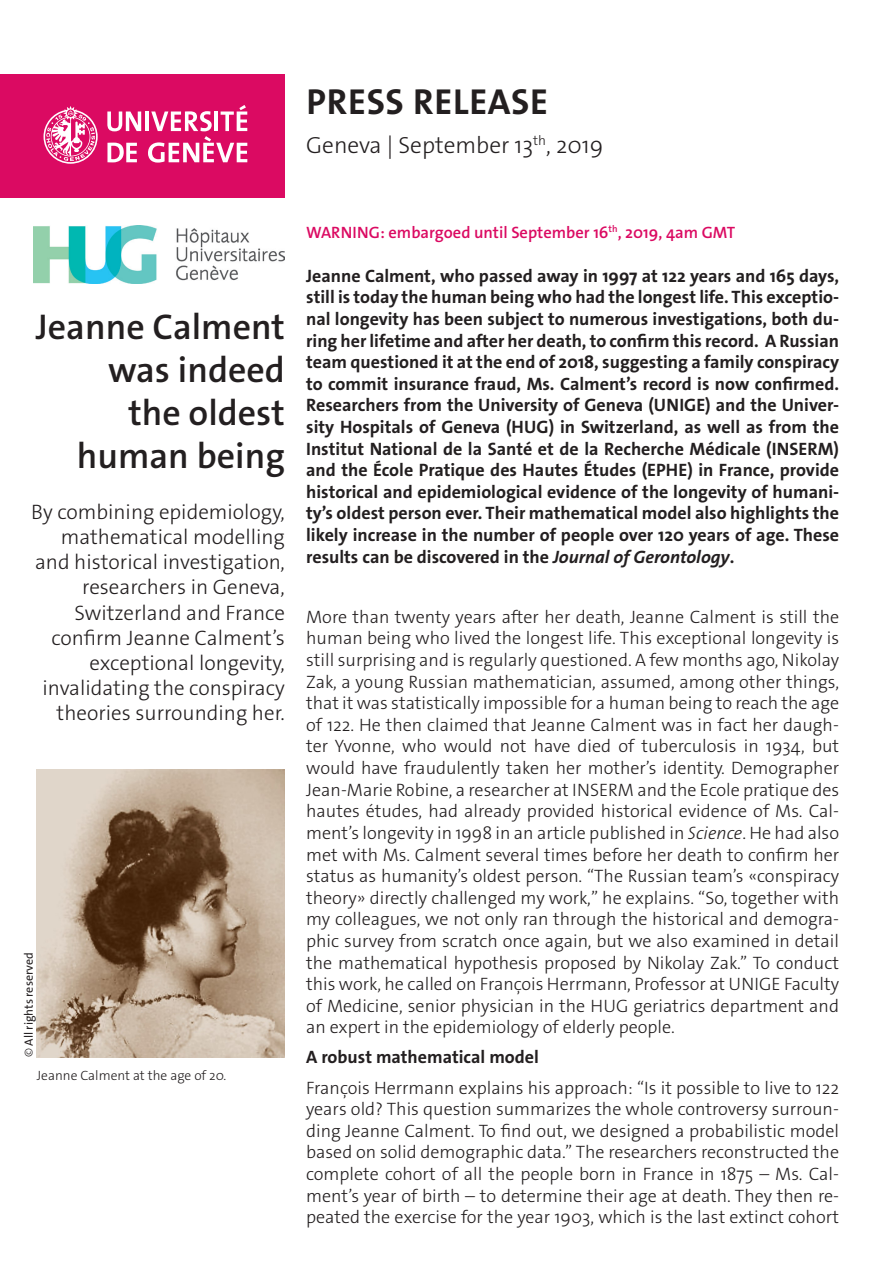
<style>
.page{position:relative;width:893px;height:1263px;background:#fff}
.page>*{position:absolute;margin:0;border:0;box-sizing:border-box;transform-origin:0 0}
._4__texte_courant{font:700 36.3px "The Sans Os F";letter-spacing:.02em;color:#231f20}
._1__grand_titre{font:600 36px/43.2px "The Sans Os F";color:#231f20;text-align:right}
._4__texte_courant-2{font:300 23.4px "The Sans Os F";color:#231f20}
._1__grand_titre-2{font:300 21px/25.2px "The Sans Os F";color:#231f20;text-align:right}
._4__texte_courant-3{font:300 18px/21.6px "The Sans Os F";color:#231f20;text-align:justify}
._4__texte_courant-4{font:700 18px/21.6px "The Sans Os F";color:#231f20;text-align:justify}
.embargo{font:600 16.5px "The Sans Os F";color:#db0a62}
.t1{font:300 13.5px "The Sans Os F";color:#231f20}
.t2{font:12px "The Sans Os F";color:#231f20}
.s1{font-weight:300}
.s2{font-style:italic}
</style>
<div class="page">
<div style="left:0;top:74px;width:285px;height:124px;background:#db0a62"></div>
<svg style="left:44px;top:106px;width:54px;height:58px"></svg>
<svg style="left:107px;top:111px;width:34px;height:20px"></svg>
<hr style="left:145px;top:111px;width:4px;height:20px;background:#fff">
<svg style="left:107px;top:143px;width:30px;height:19px"></svg>
<svg style="left:148px;top:105px;width:99px;height:58px"></svg>
<img style="left:34px;top:226px;width:251px;height:57px">
<img style="left:37px;top:769px;width:248px;height:288px">
<p class="_4__texte_courant" style="left:306px;top:78px;width:243px">PRESS RELEASE</p>
<p class="_4__texte_courant-2" style="left:306px;top:130px;width:299px">Geneva | September 13<sup>th</sup>, 2019</p>
<p class="_1__grand_titre" style="left:36px;top:305px;width:250px">Jeanne Calment was indeed<br>the oldest human being</p>
<p class="_1__grand_titre-2" style="left:31px;top:499px;width:255px">By combining epidemiology, mathematical modelling and historical investigation, researchers in Geneva,<br>Switzerland and France confirm Jeanne Calment’s exceptional longevity, invalidating the conspiracy theories surrounding her.</p>
<p class="t2" style="left:21px;top:1057px;width:106px;rotate:-90deg"><span class="s1">©</span> All rights reserved</p>
<p class="t1" style="left:37px;top:1067px;width:191px">Jeanne Calment at the age of 20.</p>
<p class="embargo" style="left:306px;top:222px;width:431px">WARNING: embargoed until September 16<sup>th</sup>, 2019, 4am GMT</p>
<p class="_4__texte_courant-4" style="left:306px;top:265px;width:534px">Jeanne Calment, who passed away in 1997 at 122 years and 165 days, still is today the human being who had the longest life. This exceptio&shy;nal longevity has been subject to numerous investigations, both du&shy;ring her lifetime and after her death, to confirm this record. A Russian team questioned it at the end of 2018, suggesting a family conspiracy to commit insurance fraud, Ms. Calment’s record is now confirmed.<br>Researchers from the University of Geneva (UNIGE) and the Univer&shy;sity Hospitals of Geneva (HUG) in Switzerland, as well as from the Institut National de la Santé et de la Recherche Médicale (INSERM) and the École Pratique des Hautes Études (EPHE) in France, provide historical and epidemiological evidence of the longevity of humani&shy;ty’s oldest person ever. Their mathematical model also highlights the likely increase in the number of people over 120 years of age. These results can be discovered in the <span class="s2">Journal of Gerontology</span>.</p>
<p class="_4__texte_courant-3" style="left:306px;top:606px;width:534px">More than twenty years after her death, Jeanne Calment is still the human being who lived the longest life. This exceptional longevity is still surprising and is regularly questioned. A few months ago, Nikolay Zak, a young Russian mathematician, assumed, among other things, that it was statistically impossible for a human being to reach the age of 122. He then claimed that Jeanne Calment was in fact her daugh&shy;ter Yvonne, who would not have died of tuberculosis in 1934, but would have fraudulently taken her mother’s identity. Demographer Jean-Marie Robine, a researcher at INSERM and the Ecole pratique des hautes études, had already provided historical evidence of Ms. Cal&shy;ment’s longevity in 1998 in an article published in <span class="s2">Science</span>. He had also met with Ms. Calment several times before her death to confirm her status as humanity’s oldest person. “The Russian team’s «conspiracy theory» directly challenged my work,” he explains. “So, together with my colleagues, we not only ran through the historical and demogra&shy;phic survey from scratch once again, but we also examined in detail the mathematical hypothesis proposed by Nikolay Zak.” To conduct this work, he called on François Herrmann, Professor at UNIGE Faculty of Medicine, senior physician in the HUG geriatrics department and an expert in the epidemiology of elderly people.</p>
<p class="_4__texte_courant-4" style="left:306px;top:1047px;width:234px">A robust mathematical model</p>
<p class="_4__texte_courant-3" style="left:306px;top:1077px;width:534px">François Herrmann explains his approach: “Is it possible to live to 122 years old? This question summarizes the whole controversy surroun&shy;ding Jeanne Calment. To find out, we designed a probabilistic model based on solid demographic data.” The researchers reconstructed the complete cohort of all the people born in France in 1875 – Ms. Cal&shy;ment’s year of birth – to determine their age at death. They then re&shy;peated the exercise for the year 1903, which is the last extinct cohort</p>
</div>
